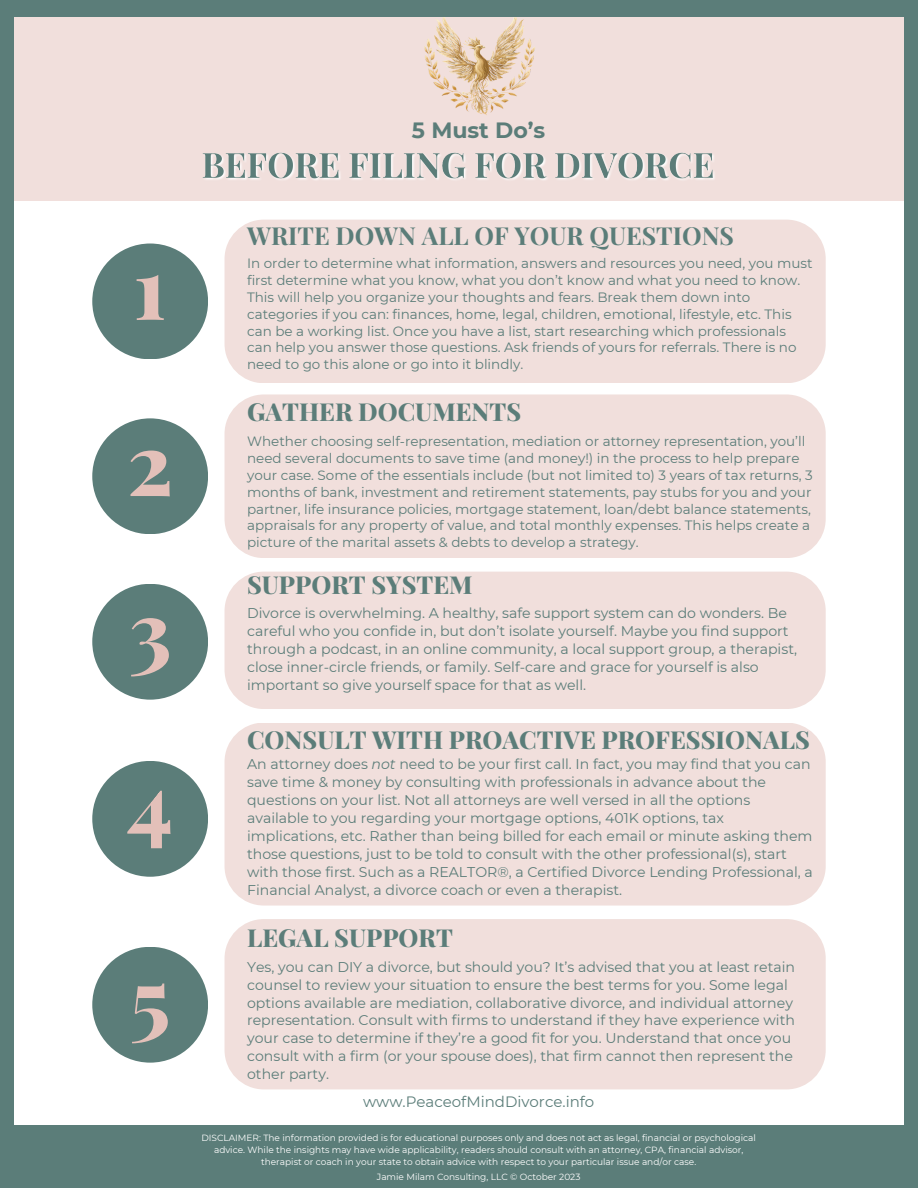
<style>
.page{position:relative;width:918px;height:1188px;background:#fff}
.page>*{position:absolute;margin:0;border:0;box-sizing:border-box;transform-origin:0 0}
.t1{font:800 85.5px "Playfair Display";color:#e3c0b9}
.t2{font:800 24.75px "Playfair Display";color:#5b7d79}
.t3{font:700 24.75px "Playfair Display";color:#5b7d79}
.t4{font:700 22.05px "Montserrat";color:#5b7d79}
.t5{font:15px "Montserrat";color:#5b7d79}
.t6{font:14.1px/18px "Montserrat";color:#5b7d79}
.t7{font:13.5px/16.8px "Montserrat";color:#5b7d79}
.t8{font:9px/12px "Montserrat";color:#fff;text-align:center}
.s1{font-style:italic}
</style>
<div class="page">
<div style="left:0;top:0;width:918px;height:200px;background:#f1dfdc"></div>
<div style="left:225px;top:220px;width:601px;height:163px;background:#f1dfdc;border-radius:39px"></div>
<div style="left:225px;top:394px;width:601px;height:164px;background:#f1dfdc;border-radius:39px"></div>
<div style="left:92px;top:244px;width:116px;height:115px;background:#5b7d79;border-radius:50%"></div>
<div style="left:92px;top:418px;width:116px;height:116px;background:#5b7d79;border-radius:50%"></div>
<div style="left:92px;top:584px;width:116px;height:116px;background:#5b7d79;border-radius:50%"></div>
<div style="left:92px;top:761px;width:116px;height:116px;background:#5b7d79;border-radius:50%"></div>
<div style="left:92px;top:947px;width:116px;height:116px;background:#5b7d79;border-radius:50%"></div>
<div style="left:225px;top:572px;width:601px;height:137px;background:#f1dfdc;border-radius:39px"></div>
<div style="left:225px;top:919px;width:601px;height:170px;background:#f1dfdc;border-radius:39px"></div>
<div style="left:225px;top:723px;width:601px;height:183px;background:#f1dfdc;border-radius:39px"></div>
<div style="left:0;top:1125px;width:918px;height:63px;background:#5b7d79"></div>
<img style="left:424px;top:17px;width:111px;height:98px">
<img style="left:202px;top:152px;width:513px;height:28px">
<div style="left:0;top:0;width:13px;height:1130px;background:#5b7d79"></div>
<div style="left:905px;top:0;width:13px;height:1130px;background:#5b7d79"></div>
<div style="left:0;top:0;width:918px;height:17px;background:#5b7d79"></div>
<p class="t4" style="left:412px;top:117px;width:135px">5 Must Do’s</p>
<p class="t1" style="left:133px;top:228px;width:35px">1</p>
<p class="t1" style="left:127px;top:404px;width:47px">2</p>
<p class="t3" style="left:247px;top:219px;width:488px">WRITE DOWN ALL OF YOUR QUESTIONS</p>
<p class="t7" style="left:247px;top:255px;width:567px">In order to determine what information, answers and resources you need, you must first determine what you know, what you don’t know and what you need to know.<br>This will help you organize your thoughts and fears. Break them down into categories if you can: finances, home, legal, children, emotional, lifestyle, etc. This can be a working list. Once you have a list, start researching which professionals can help you answer those questions. Ask friends of yours for referrals. There is no need to go this alone or go into it blindly.</p>
<p class="t2" style="left:247px;top:395px;width:276px">GATHER DOCUMENTS</p>
<p class="t7" style="left:247px;top:433px;width:567px">Whether choosing self-representation, mediation or attorney representation, you’ll need several documents to save time (and money!) in the process to help prepare your case. Some of the essentials include (but not limited to) 3 years of tax returns, 3 months of bank, investment and retirement statements, pay stubs for you and your partner, life insurance policies, mortgage statement, loan/debt balance statements, appraisals for any property of value, and total monthly expenses. This helps create a picture of the marital assets &amp; debts to develop a strategy.</p>
<p class="t2" style="left:247px;top:567px;width:227px">SUPPORT SYSTEM</p>
<p class="t1" style="left:129px;top:571px;width:44px">3</p>
<p class="t6" style="left:247px;top:604px;width:551px">Divorce is overwhelming. A healthy, safe support system can do wonders. Be careful who you confide in, but don’t isolate yourself. Maybe you find support through a podcast, in an online community, a local support group, a therapist, close inner-circle friends, or family. Self-care and grace for yourself is also important so give yourself space for that as well.</p>
<p class="t2" style="left:247px;top:722px;width:564px">CONSULT WITH PROACTIVE PROFESSIONALS</p>
<p class="t1" style="left:127px;top:744px;width:48px">4</p>
<p class="t1" style="left:130px;top:938px;width:42px">5</p>
<p class="t6" style="left:247px;top:755px;width:567px">An attorney does <span class="s1">not</span> need to be your first call. In fact, you may find that you can save time &amp; money by consulting with professionals in advance about the questions on your list. Not all attorneys are well versed in all the options available to you regarding your mortgage options, 401K options, tax implications, etc. Rather than being billed for each email or minute asking them those questions, just to be told to consult with the other professional(s), start with those first. Such as a REALTOR®, a Certified Divorce Lending Professional, a Financial Analyst, a divorce coach or even a therapist.</p>
<p class="t2" style="left:247px;top:920px;width:207px">LEGAL SUPPORT</p>
<p class="t6" style="left:247px;top:957px;width:550px">Yes, you can DIY a divorce, but should you? It’s advised that you at least retain counsel to review your situation to ensure the best terms for you. Some legal options available are mediation, collaborative divorce, and individual attorney representation. Consult with firms to understand if they have experience with your case to determine if they’re a good fit for you. Understand that once you consult with a firm (or your spouse does), that firm cannot then represent the other party.</p>
<p class="t5" style="left:363px;top:1093px;width:233px">www.PeaceofMindDivorce.info</p>
<p class="t8" style="left:201px;top:1132px;width:556px">DISCLAIMER: The information provided is for educational purposes only and does not act as legal, financial or psychological advice. While the insights may have wide applicability, readers should consult with an attorney, CPA, financial advisor, therapist or coach in your state to obtain advice with respect to your particular issue and/or case.</p>
<p class="t8" style="left:377px;top:1171px;width:205px">Jamie Milam Consulting, LLC © October 2023</p>
</div>
